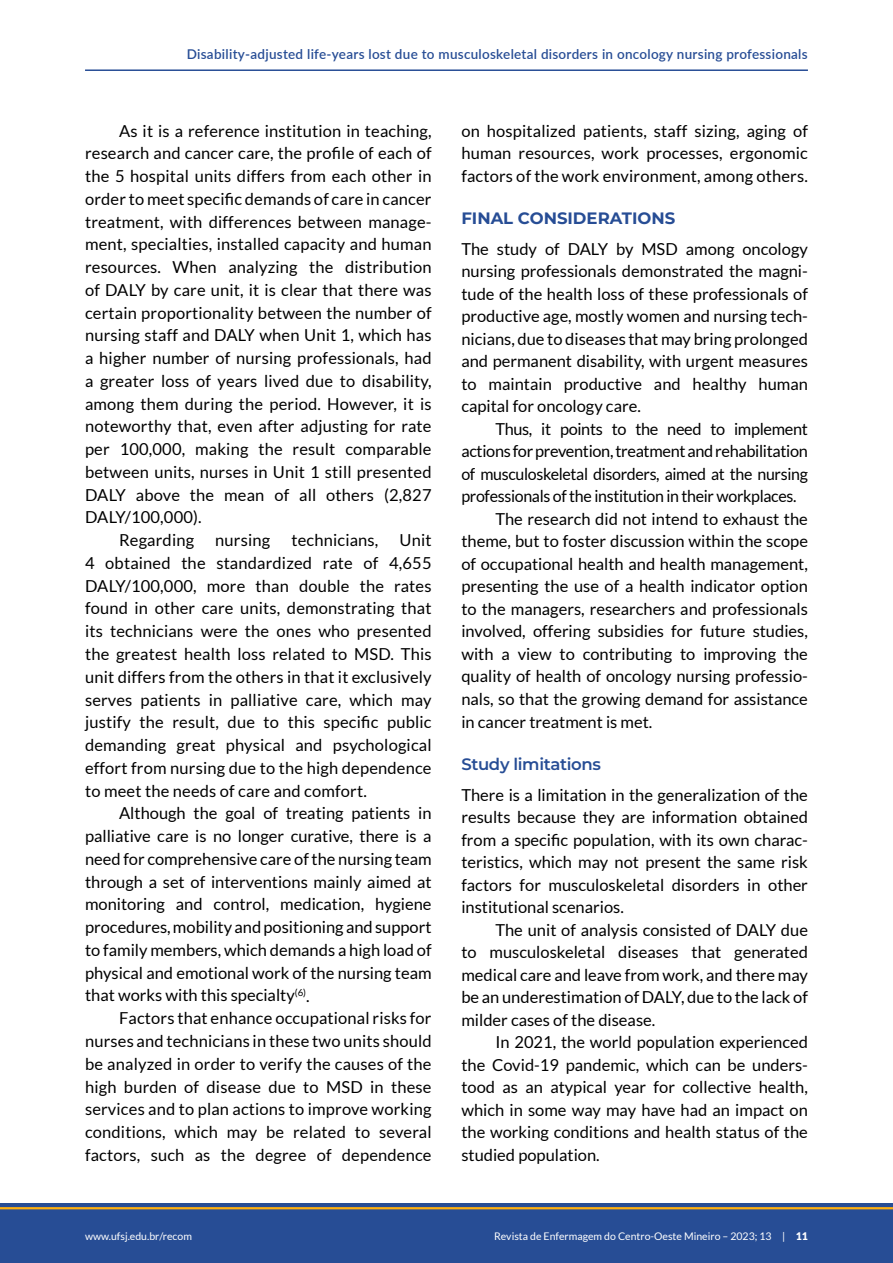
<style>
.page{position:relative;width:893px;height:1263px;background:#fff}
.page>*{position:absolute;margin:0;border:0;box-sizing:border-box;transform-origin:0 0}
.t1{font:16.5px/22.8px "Lato";color:#000;text-align:justify}
.t2{font:16.5px "Lato";letter-spacing:-.02em;color:#000}
.t3{font:100 16.5px "Montserrat";color:#274d95}
.t4{font:600 16.5px "Montserrat";letter-spacing:-.02em;color:#274d95}
.t5{font:600 13.5px "Lato";letter-spacing:.02em;color:#274d95}
.t6{font:10.5px "Lato";color:#fff}
.s1{font-weight:900}
</style>
<div class="page">
<div style="left:0;top:1203px;width:893px;height:60px;background:#274d95"></div>
<hr style="left:0;top:1207px;width:893px;height:2px;background:#ffb011">
<hr style="left:85px;top:69px;width:723px;height:2px;background:#274d95">
<p class="t5" style="left:187px;top:44px;width:622px">Disability-adjusted life-years lost due to musculoskeletal disorders in oncology nursing professionals</p>
<p class="t1" style="left:119px;top:119px;width:314px">As it is a reference institution in teaching,</p>
<p class="t1" style="left:85px;top:142px;width:348px">research and cancer care, the profile of each of</p>
<p class="t1" style="left:85px;top:165px;width:348px">the 5 hospital units differs from each other in</p>
<p class="t1" style="left:85px;top:187px;width:348px">order to meet specific demands of care in cancer</p>
<p class="t1" style="left:85px;top:210px;width:348px">treatment, with differences between manage-</p>
<p class="t1" style="left:85px;top:233px;width:348px">ment, specialties, installed capacity and human</p>
<p class="t1" style="left:85px;top:256px;width:348px">resources. When analyzing the distribution</p>
<p class="t1" style="left:85px;top:278px;width:348px">of DALY by care unit, it is clear that there was</p>
<p class="t1" style="left:85px;top:301px;width:348px">certain proportionality between the number of</p>
<p class="t1" style="left:85px;top:324px;width:348px">nursing staff and DALY when Unit 1, which has</p>
<p class="t1" style="left:85px;top:347px;width:348px">a higher number of nursing professionals, had</p>
<p class="t1" style="left:85px;top:369px;width:348px">a greater loss of years lived due to disability,</p>
<p class="t1" style="left:85px;top:392px;width:348px">among them during the period. However, it is</p>
<p class="t1" style="left:85px;top:415px;width:348px">noteworthy that, even after adjusting for rate</p>
<p class="t1" style="left:85px;top:438px;width:348px">per 100,000, making the result comparable</p>
<p class="t1" style="left:85px;top:460px;width:348px">between units, nurses in Unit 1 still presented</p>
<p class="t1" style="left:85px;top:483px;width:348px">DALY above the mean of all others (2,827</p>
<p class="t1" style="left:85px;top:506px;width:118px">DALY/100,000).</p>
<p class="t1" style="left:119px;top:529px;width:77px">Regarding</p>
<p class="t1" style="left:215px;top:529px;width:56px">nursing</p>
<p class="t1" style="left:291px;top:529px;width:89px">technicians,</p>
<p class="t1" style="left:85px;top:529px;width:348px;text-indent:314px">Unit 4 obtained the standardized rate of 4,655<br>DALY/100,000, more than double the rates found in other care units, demonstrating that its technicians were the ones who presented the greatest health loss related to MSD. This unit differs from the others in that it exclusively serves patients in palliative care, which may justify the result, due to this specific public demanding great physical and psychological effort from nursing due to the high dependence to meet the needs of care and comfort.</p>
<p class="t1" style="left:85px;top:802px;width:348px;text-indent:34px">Although the goal of treating patients in palliative care is no longer curative, there is a need for comprehensive care of the nursing team through a set of interventions mainly aimed at monitoring and control, medication, hygiene procedures, mobility and positioning and support to family members, which demands a high load of physical and emotional work of the nursing team that works with this specialty<sup>(6)</sup>.</p>
<p class="t1" style="left:85px;top:1007px;width:348px;text-indent:34px">Factors that enhance occupational risks for nurses and technicians in these two units should be analyzed in order to verify the causes of the high burden of disease due to MSD in these services and to plan actions to improve working conditions, which may be related to several factors, such as the degree of dependence</p>
<p class="t1" style="left:461px;top:119px;width:348px">on hospitalized patients, staff sizing, aging of human resources, work processes, ergonomic factors of the work environment, among others.</p>
<p class="t3" style="left:461px;top:207px;width:215px">FINAL CONSIDERATIONS</p>
<p class="t1" style="left:461px;top:237px;width:348px">The study of DALY by MSD among oncology nursing professionals demonstrated the magni&shy;tude of the health loss of these professionals of productive age, mostly women and nursing tech&shy;nicians, due to diseases that may bring prolonged and permanent disability, with urgent measures to maintain productive and healthy human capital for oncology care.</p>
<p class="t2" style="left:495px;top:420px;width:314px">Thus, it points to the need to implement</p>
<p class="t2" style="left:461px;top:442px;width:348px">actions for prevention, treatment and rehabilitation</p>
<p class="t2" style="left:461px;top:465px;width:348px">of musculoskeletal disorders, aimed at the nursing</p>
<p class="t2" style="left:461px;top:487px;width:337px">professionals of the institution in their workplaces.</p>
<p class="t1" style="left:495px;top:507px;width:314px">The research did not intend to exhaust the</p>
<p class="t1" style="left:461px;top:530px;width:348px">theme, but to foster discussion within the scope</p>
<p class="t1" style="left:461px;top:552px;width:348px">of occupational health and health management,</p>
<p class="t1" style="left:461px;top:575px;width:348px">presenting the use of a health indicator option</p>
<p class="t1" style="left:461px;top:597px;width:348px">to the managers, researchers and professionals</p>
<p class="t1" style="left:461px;top:620px;width:348px">involved, offering subsidies for future studies,</p>
<p class="t1" style="left:461px;top:642px;width:348px">with a view to contributing to improving the</p>
<p class="t1" style="left:461px;top:665px;width:348px">quality of health of oncology nursing professio-</p>
<p class="t1" style="left:461px;top:687px;width:348px">nals, so that the growing demand for assistance</p>
<p class="t1" style="left:461px;top:710px;width:193px">in cancer treatment is met.</p>
<p class="t4" style="left:461px;top:753px;width:141px">Study limitations</p>
<p class="t1" style="left:461px;top:783px;width:348px">There is a limitation in the generalization of the results because they are information obtained from a specific population, with its own charac&shy;teristics, which may not present the same risk factors for musculoskeletal disorders in other institutional scenarios.</p>
<p class="t1" style="left:461px;top:918px;width:348px;text-indent:34px">The unit of analysis consisted of DALY due to musculoskeletal diseases that generated medical care and leave from work, and there may be an underestimation of DALY, due to the lack of milder cases of the disease.</p>
<p class="t1" style="left:461px;top:1031px;width:348px;text-indent:34px">In 2021, the world population experienced the Covid-19 pandemic, which can be unders&shy;tood as an atypical year for collective health, which in some way may have had an impact on the working conditions and health status of the studied population.</p>
<p class="t6" style="left:85px;top:1230px;width:108px">www.ufsj.edu.br/recom</p>
<p class="t6" style="left:494px;top:1230px;width:315px">Revista de Enfermagem do Centro-Oeste Mineiro – 2023; 13 | <span class="s1">11</span></p>
</div>
